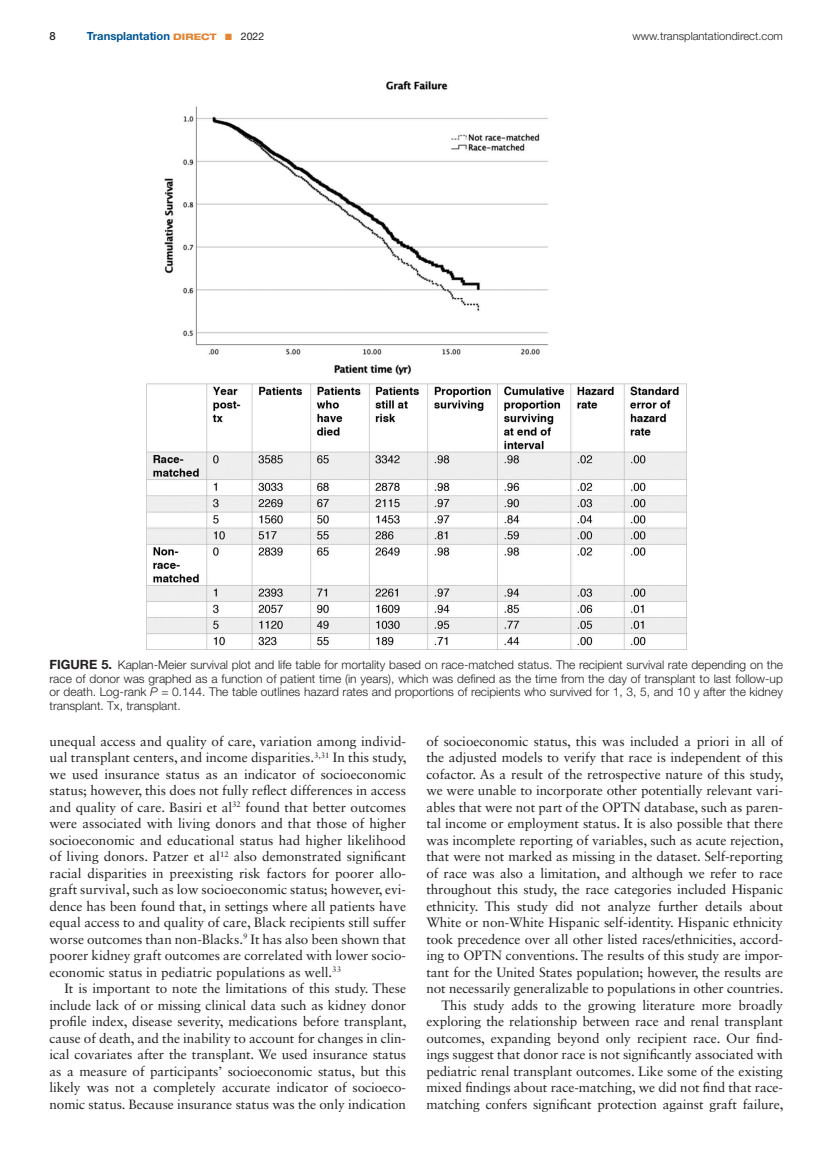
<style>
.page{position:relative;width:837px;height:1161px;background:#fff}
.page>*{position:absolute;margin:0;border:0;box-sizing:border-box;transform-origin:0 0}
.t1{font:13.5px/16.5px "Sabon LT Std";letter-spacing:-.005em;color:#231f20;text-align:justify}
.t2{font:300 12px/13.5px "Helvetica Neue LT Std";color:#231f20;text-align:justify}
.t3{font:300 11.25px "Helvetica Neue LT Std";color:#231f20}
.t4{font:700 11.25px "Helvetica Neue LT Std";color:#005595}
.t5{font:500 11.25px "Helvetica Neue LT Std";color:#231f20}
.s1{font-weight:800;font-stretch:expanded;font-size:9px;color:#e38634}
.s2{color:#e38634}
.s3{font-weight:400;font-size:10.5px;color:#231f20}
.s4{font-weight:700;font-size:12.75px}
.s5{font-style:italic}
</style>
<div class="page">
<img style="left:146px;top:81px;width:540px;height:568px">
<p class="t5" style="left:50px;top:29px;width:8px">8</p>
<p class="t4" style="left:87px;top:29px;width:179px">Transplantation <span class="s1">DIRECT</span> <span class="s2">■</span> <span class="s3">2022</span></p>
<p class="t3" style="left:633px;top:29px;width:152px">www.transplantationdirect.com</p>
<p class="t2" style="left:50px;top:658px;width:735px"><span class="s4">FIGURE 5.</span> Kaplan-Meier survival plot and life table for mortality based on race-matched status. The recipient survival rate depending on the race of donor was graphed as a function of patient time (in years), which was defined as the time from the day of transplant to last follow-up or death. Log-rank <span class="s5">P</span> = 0.144. The table outlines hazard rates and proportions of recipients who survived for 1, 3, 5, and 10 y after the kidney transplant. Tx, transplant.</p>
<p class="t1" style="left:49px;top:733px;width:359px">unequal access and quality of care, variation among individ&shy;ual transplant centers, and income disparities.<sup>3,31</sup> In this study, we used insurance status as an indicator of socioeconomic status; however, this does not fully reflect differences in access and quality of care. Basiri et al<sup>32</sup> found that better outcomes were associated with living donors and that those of higher socioeconomic and educational status had higher likelihood of living donors. Patzer et al<sup>12</sup> also demonstrated significant racial disparities in preexisting risk factors for poorer allo&shy;graft survival, such as low socioeconomic status; however, evi&shy;dence has been found that, in settings where all patients have equal access to and quality of care, Black recipients still suffer worse outcomes than non-Blacks.<sup>9</sup> It has also been shown that poorer kidney graft outcomes are correlated with lower socio&shy;economic status in pediatric populations as well.<sup>33</sup></p>
<p class="t1" style="left:50px;top:980px;width:359px;text-indent:15px">It is important to note the limitations of this study. These include lack of or missing clinical data such as kidney donor profile index, disease severity, medications before transplant, cause of death, and the inability to account for changes in clin&shy;ical covariates after the transplant. We used insurance status as a measure of participants’ socioeconomic status, but this likely was not a completely accurate indicator of socioeco&shy;nomic status. Because insurance status was the only indication</p>
<p class="t1" style="left:426px;top:733px;width:359px;text-align:right">of socioeconomic status, this was included a priori in all of the adjusted models to verify that race is independent of this cofactor. As a result of the retrospective nature of this study, we were unable to incorporate other potentially relevant vari&shy;ables that were not part of the OPTN database, such as paren&shy;tal income or employment status. It is also possible that there was incomplete reporting of variables, such as acute rejection, that were not marked as missing in the dataset. Self-reporting of race was also a limitation, and although we refer to race throughout this study, the race categories included Hispanic ethnicity. This study did not analyze further details about White or non-White Hispanic self-identity. Hispanic ethnicity took precedence over all other listed races/ethnicities, accord&shy;ing to OPTN conventions. The results of this study are impor&shy;tant for the United States population; however, the results are not necessarily generalizable to populations in other countries.<br>This study adds to the growing literature more broadly exploring the relationship between race and renal transplant outcomes, expanding beyond only recipient race. Our find&shy;ings suggest that donor race is not significantly associated with pediatric renal transplant outcomes. Like some of the existing mixed findings about race-matching, we did not find that race&shy;matching confers significant protection against graft failure,</p>
</div>
